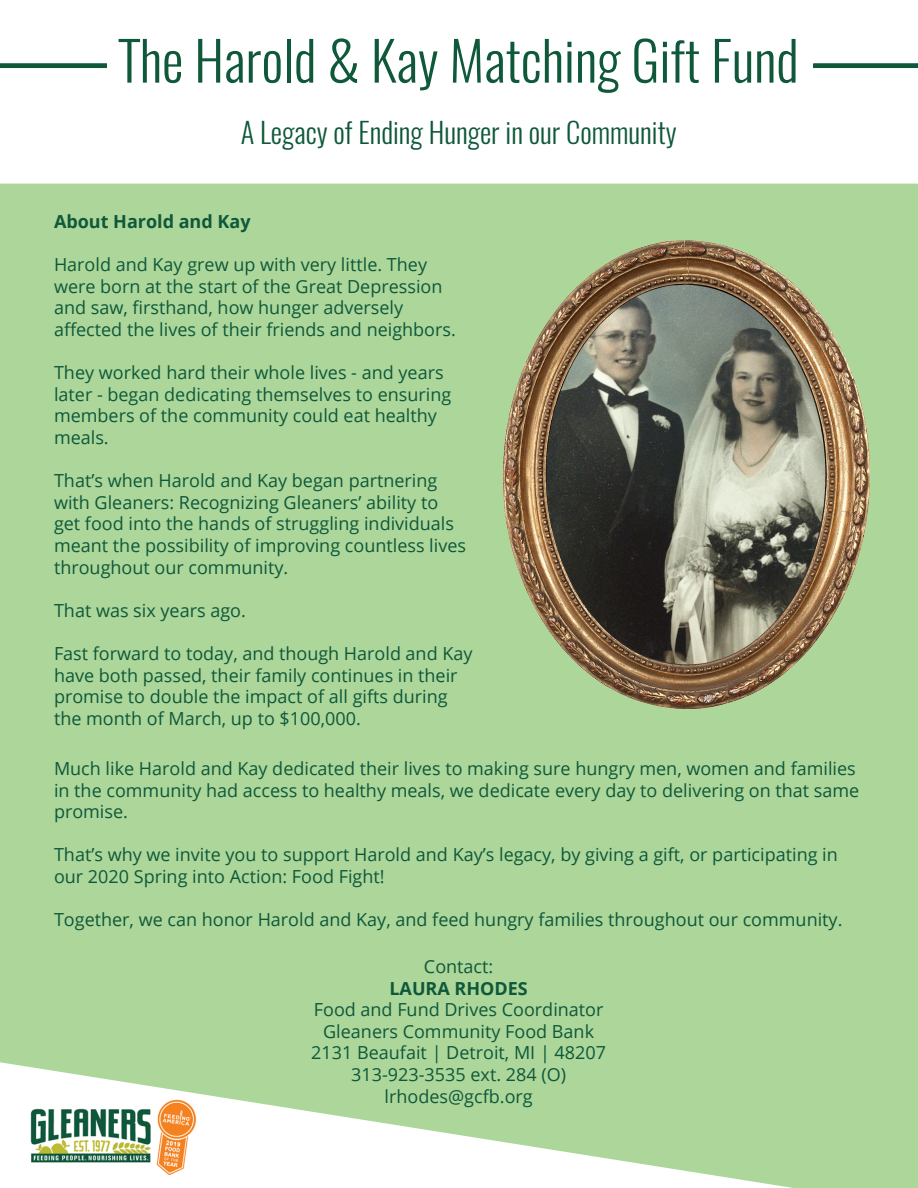
<style>
.page{position:relative;width:918px;height:1188px;background:#fff}
.page>*{position:absolute;margin:0;border:0;box-sizing:border-box;transform-origin:0 0}
.t1{font:300 54px "Oswald";color:#0f583a}
.t2{font:300 28.5px "Oswald";color:#0f583a}
.t3{font:18px/21.6px "Open Sans";color:#0f583a}
.t4{font:700 18px "Open Sans";color:#0f583a}
</style>
<div class="page">
<div style="left:0;top:184px;width:918px;height:1004px;background:#acd69a"></div>
<svg style="left:0;top:183px;width:918px;height:1px"></svg>
<svg style="left:0;top:63px;width:107px;height:5px"></svg>
<svg style="left:813px;top:63px;width:105px;height:5px"></svg>
<img style="left:30px;top:1099px;width:167px;height:76px">
<img style="left:444px;top:233px;width:474px;height:484px">
<p class="t1" style="left:119px;top:25px;width:681px">The Harold &amp; Kay Matching Gift Fund</p>
<p class="t2" style="left:241px;top:113px;width:437px">A Legacy of Ending Hunger in our Community</p>
<p class="t4" style="left:54px;top:209px;width:198px">About Harold and Kay</p>
<p class="t3" style="left:54px;top:253px;width:403px">Harold and Kay grew up with very little. They were born at the start of the Great Depression and saw, firsthand, how hunger adversely affected the lives of their friends and neighbors.</p>
<p class="t3" style="left:54px;top:361px;width:399px">They worked hard their whole lives - and years later - began dedicating themselves to ensuring members of the community could eat healthy meals.</p>
<p class="t3" style="left:54px;top:469px;width:414px">That’s when Harold and Kay began partnering with Gleaners: Recognizing Gleaners’ ability to get food into the hands of struggling individuals meant the possibility of improving countless lives throughout our community.</p>
<p class="t3" style="left:54px;top:599px;width:193px">That was six years ago.</p>
<p class="t3" style="left:54px;top:642px;width:420px">Fast forward to today, and though Harold and Kay have both passed, their family continues in their promise to double the impact of all gifts during the month of March, up to $100,000.</p>
<p class="t3" style="left:54px;top:757px;width:807px">Much like Harold and Kay dedicated their lives to making sure hungry men, women and families in the community had access to healthy meals, we dedicate every day to delivering on that same promise.</p>
<p class="t3" style="left:54px;top:844px;width:785px">That’s why we invite you to support Harold and Kay’s legacy, by giving a gift, or participating in our 2020 Spring into Action: Food Fight!</p>
<p class="t3" style="left:54px;top:908px;width:790px">Together, we can honor Harold and Kay, and feed hungry families throughout our community.</p>
<p class="t3" style="left:424px;top:955px;width:71px">Contact:</p>
<p class="t4" style="left:389px;top:975px;width:140px">LAURA RHODES</p>
<p class="t3" style="left:314px;top:998px;width:291px">Food and Fund Drives Coordinator</p>
<p class="t3" style="left:323px;top:1020px;width:272px">Gleaners Community Food Bank</p>
<p class="t3" style="left:311px;top:1042px;width:296px">2131 Beaufait | Detroit, MI | 48207</p>
<p class="t3" style="left:351px;top:1063px;width:216px">313-923-3535 ext. 284 (O)</p>
<p class="t3" style="left:385px;top:1085px;width:150px">lrhodes@gcfb.org</p>
</div>
